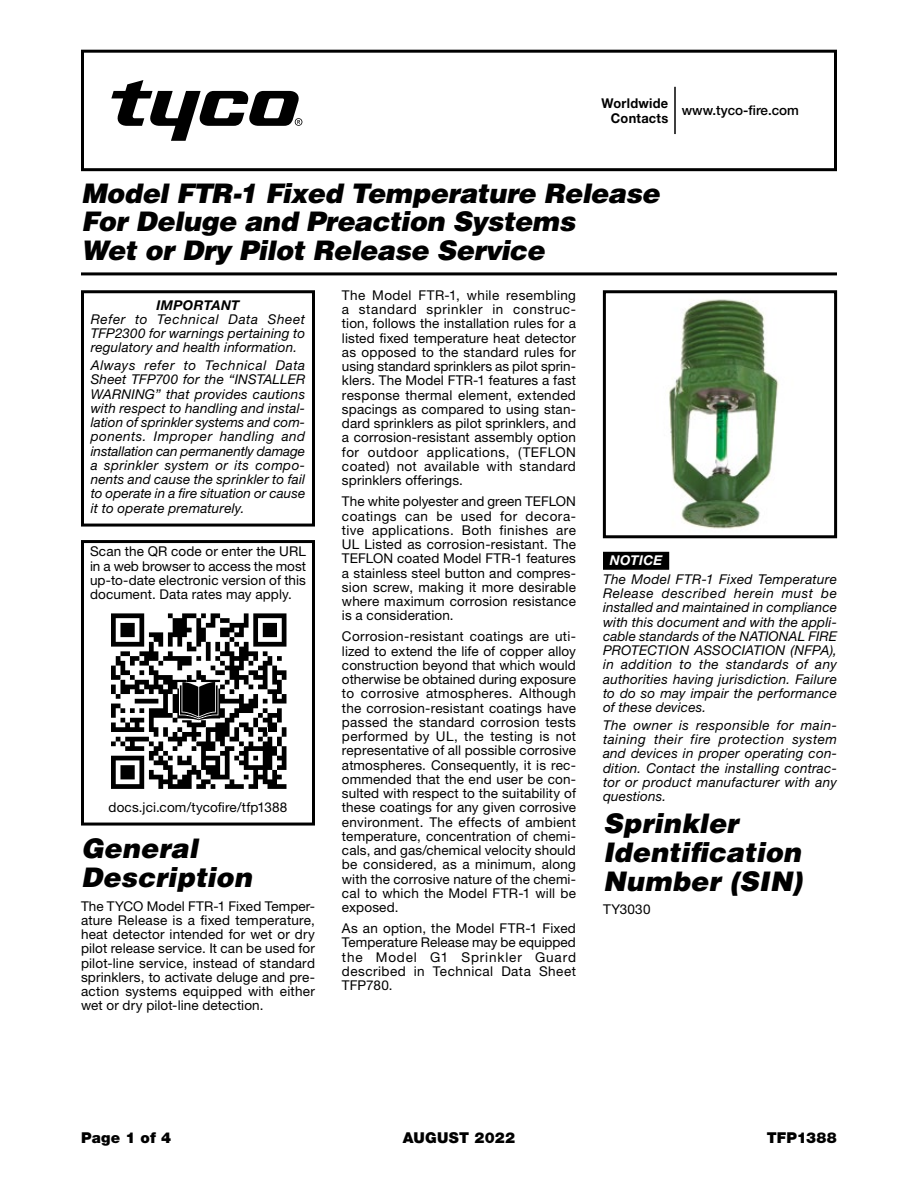
<style>
.page{position:relative;width:918px;height:1188px;background:#fff}
.page>*{position:absolute;margin:0;border:0;box-sizing:border-box;transform-origin:0 0}
.t1{font:italic 900 27px/28.8px "Helvetica LT Std";letter-spacing:-.01em;color:#000}
.t2{font:900 15px "Helvetica Neue LT Std";letter-spacing:.015em;color:#000}
.t3{font:13.5px/14.2px "Helvetica Neue LT Std";letter-spacing:.01em;color:#000;text-align:justify}
.t4{font:italic 13.5px/14.2px "Helvetica Neue LT Std";letter-spacing:.015em;color:#000;text-align:justify}
.t5{font:700 13.5px/15px "Helvetica Neue LT Std";letter-spacing:.02em;color:#000;text-align:right;scale:.95 1}
.t6{font:500 13.5px "Helvetica Neue LT Std";color:#000}
.t7{font:italic 700 13.5px "Helvetica Neue LT Std";letter-spacing:.025em;color:#000}
.t8{font:italic 700 13.5px "Helvetica Neue LT Std";letter-spacing:.02em;color:#fff}
</style>
<div class="page">
<div style="left:81px;top:50px;width:756px;height:121px;border:3px solid #000"></div>
<hr style="left:81px;top:272px;width:756px;height:3px;background:#000">
<hr style="left:674px;top:87px;width:2px;height:47px;background:#000">
<svg style="left:111px;top:80px;width:191px;height:61px"></svg>
<div style="left:81px;top:290px;width:234px;height:237px;border:3px solid #000"></div>
<div style="left:81px;top:540px;width:234px;height:286px;border:3px solid #000"></div>
<svg style="left:111px;top:613px;width:175px;height:176px"></svg>
<div style="left:603px;top:552px;width:66px;height:18px;background:#000"></div>
<img style="left:668px;top:299px;width:111px;height:230px">
<div style="left:603px;top:290px;width:234px;height:248px;border:3px solid #000"></div>
<p class="t5" style="left:602px;top:95px;width:72px">Worldwide<br>Contacts</p>
<p class="t6" style="left:682px;top:102px;width:119px">www.tyco-fire.com</p>
<h1 class="t1" style="left:81px;top:178px;width:580px">Model FTR-1 Fixed Temperature Release<br>For Deluge and Preaction Systems<br>Wet or Dry Pilot Release Service</h1>
<p class="t7" style="left:156px;top:296px;width:85px">IMPORTANT</p>
<p class="t4" style="left:91px;top:312px;width:216px">Refer to Technical Data Sheet TFP2300 for warnings pertaining to regulatory and health information.</p>
<p class="t4" style="left:91px;top:358px;width:216px">Always refer to Technical Data Sheet TFP700 for the “INSTALLER WARNING” that provides cautions with respect to handling and instal&shy;lation of sprinkler systems and com&shy;ponents. Improper handling and installation can permanently damage a sprinkler system or its compo&shy;nents and cause the sprinkler to fail to operate in a fire situation or cause it to operate prematurely.</p>
<p class="t3" style="left:90px;top:544px;width:218px">Scan the QR code or enter the URL in a web browser to access the most up-to-date electronic version of this document. Data rates may apply.</p>
<p class="t3" style="left:109px;top:800px;width:180px">docs.jci.com/tycofire/tfp1388</p>
<h1 class="t1" style="left:81px;top:834px;width:172px">General<br>Description</h1>
<p class="t3" style="left:81px;top:899px;width:236px">The TYCO Model FTR-1 Fixed Temper&shy;ature Release is a fixed temperature, heat detector intended for wet or dry pilot release service. It can be used for pilot-line service, instead of standard sprinklers, to activate deluge and pre&shy;action systems equipped with either wet or dry pilot-line detection.</p>
<p class="t3" style="left:342px;top:288px;width:236px">The Model FTR-1, while resembling a standard sprinkler in construc&shy;tion, follows the installation rules for a listed fixed temperature heat detector as opposed to the standard rules for using standard sprinklers as pilot sprin&shy;klers. The Model FTR-1 features a fast response thermal element, extended spacings as compared to using stan&shy;dard sprinklers as pilot sprinklers, and a corrosion-resistant assembly option for outdoor applications, (TEFLON coated) not available with standard sprinklers offerings.</p>
<p class="t3" style="left:342px;top:494px;width:236px">The white polyester and green TEFLON coatings can be used for decora&shy;tive applications. Both finishes are UL Listed as corrosion-resistant. The TEFLON coated Model FTR-1 features a stainless steel button and compres&shy;sion screw, making it more desirable where maximum corrosion resistance is a consideration.</p>
<p class="t3" style="left:342px;top:629px;width:236px">Corrosion-resistant coatings are uti&shy;lized to extend the life of copper alloy construction beyond that which would otherwise be obtained during exposure to corrosive atmospheres. Although the corrosion-resistant coatings have passed the standard corrosion tests performed by UL, the testing is not representative of all possible corrosive atmospheres. Consequently, it is rec&shy;ommended that the end user be con&shy;sulted with respect to the suitability of these coatings for any given corrosive environment. The effects of ambient temperature, concentration of chemi&shy;cals, and gas/chemical velocity should be considered, as a minimum, along with the corrosive nature of the chemi&shy;cal to which the Model FTR-1 will be exposed.</p>
<p class="t3" style="left:342px;top:921px;width:236px">As an option, the Model FTR-1 Fixed Temperature Release may be equipped the Model G1 Sprinkler Guard described in Technical Data Sheet TFP780.</p>
<p class="t8" style="left:610px;top:552px;width:54px">NOTICE</p>
<p class="t4" style="left:603px;top:572px;width:236px">The Model FTR-1 Fixed Temperature Release described herein must be installed and maintained in compliance with this document and with the appli&shy;cable standards of the NATIONAL FIRE PROTECTION ASSOCIATION (NFPA), in addition to the standards of any authorities having jurisdiction. Failure to do so may impair the performance of these devices.</p>
<p class="t4" style="left:603px;top:718px;width:236px">The owner is responsible for main&shy;taining their fire protection system and devices in proper operating con&shy;dition. Contact the installing contrac&shy;tor or product manufacturer with any questions.</p>
<h1 class="t1" style="left:603px;top:809px;width:201px">Sprinkler<br>Identification<br>Number (SIN)</h1>
<p class="t3" style="left:603px;top:902px;width:49px">TY3030</p>
<p class="t2" style="left:81px;top:1128px;width:92px">Page 1 of 4</p>
<p class="t2" style="left:403px;top:1128px;width:114px">AUGUST 2022</p>
<p class="t2" style="left:767px;top:1128px;width:72px">TFP1388</p>
</div>
